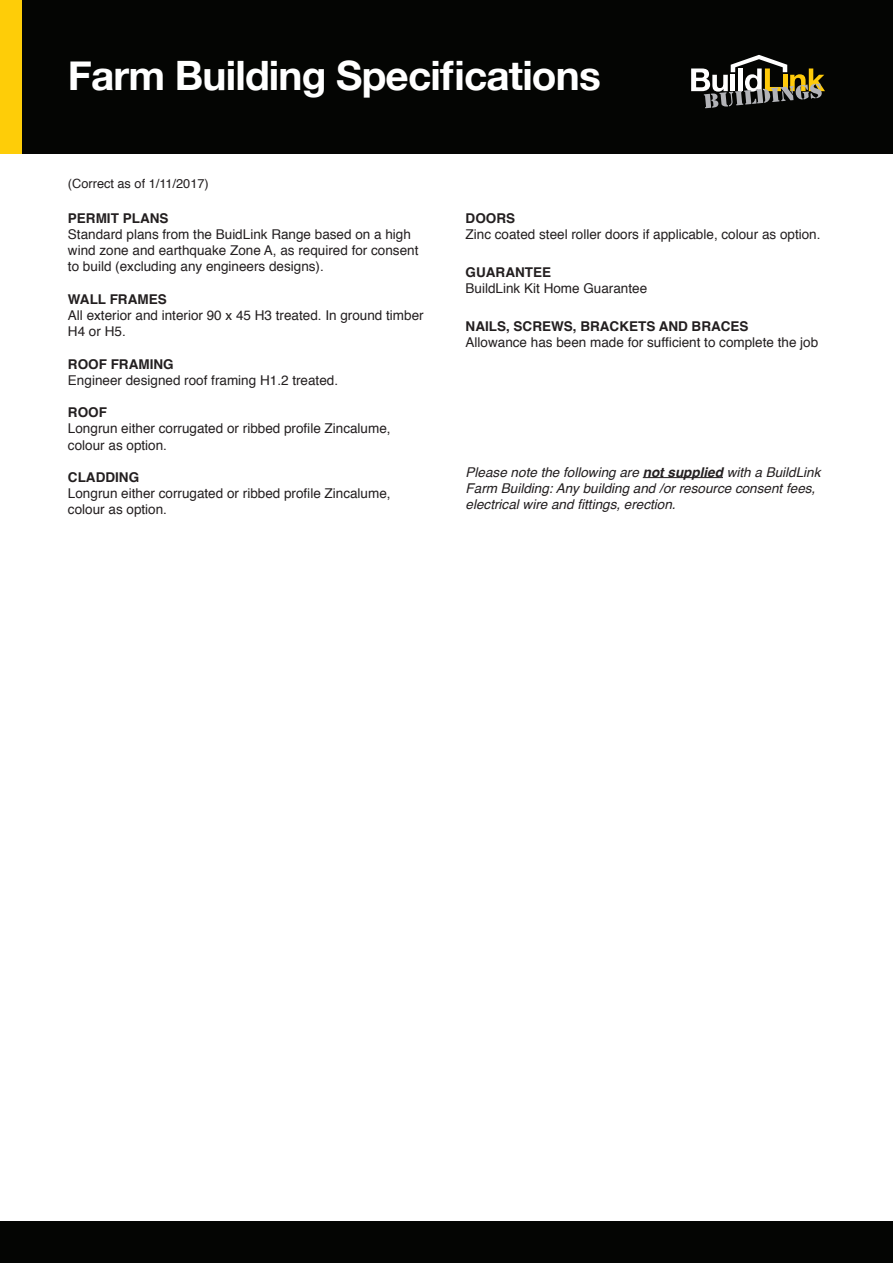
<style>
.page{position:relative;width:893px;height:1263px;background:#fff}
.page>*{position:absolute;margin:0;border:0;box-sizing:border-box;transform-origin:0 0}
.t1{font:700 40.5px "Helvetica Neue";letter-spacing:-.02em;color:#fff}
.t2{font:13.5px/16.2px "Helvetica";color:#231f20}
.t3{font:italic 13.5px/16.2px "Helvetica";color:#231f20}
.t4{font:700 13.5px "Helvetica";color:#231f20}
.t5{font:12.75px "Helvetica";color:#231f20}
.s1{font-weight:700}
</style>
<div class="page">
<div style="left:0;top:0;width:893px;height:154px;background:#040503"></div>
<svg style="left:691px;top:55px;width:134px;height:53px"></svg>
<div style="left:0;top:0;width:22px;height:154px;background:#fecd08"></div>
<hr style="left:643px;top:477px;width:80px;height:1px;background:#231f20">
<div style="left:0;top:1221px;width:893px;height:42px;background:#040503"></div>
<p class="t1" style="left:68px;top:44px;width:534px">Farm Building Specifications</p>
<p class="t5" style="left:68px;top:174px;width:142px">(Correct as of 1/11/2017)</p>
<p class="t4" style="left:68px;top:207px;width:102px">PERMIT PLANS</p>
<p class="t2" style="left:68px;top:226px;width:352px">Standard plans from the BuidLink Range based on a high wind zone and earthquake Zone A, as required for consent to build (excluding any engineers designs).</p>
<p class="t4" style="left:68px;top:288px;width:100px">WALL FRAMES</p>
<p class="t2" style="left:68px;top:307px;width:357px">All exterior and interior 90 x 45 H3 treated. In ground timber<br>H4 or H5.</p>
<p class="t4" style="left:68px;top:353px;width:107px">ROOF FRAMING</p>
<p class="t2" style="left:68px;top:372px;width:272px">Engineer designed roof framing H1.2 treated.</p>
<p class="t4" style="left:68px;top:401px;width:41px">ROOF</p>
<p class="t2" style="left:68px;top:421px;width:324px">Longrun either corrugated or ribbed profile Zincalume, colour as option.</p>
<p class="t4" style="left:68px;top:466px;width:73px">CLADDING</p>
<p class="t2" style="left:68px;top:486px;width:324px">Longrun either corrugated or ribbed profile Zincalume, colour as option.</p>
<p class="t4" style="left:466px;top:207px;width:51px">DOORS</p>
<p class="t2" style="left:466px;top:226px;width:356px">Zinc coated steel roller doors if applicable, colour as option.</p>
<p class="t4" style="left:466px;top:261px;width:87px">GUARANTEE</p>
<p class="t2" style="left:466px;top:280px;width:183px">BuildLink Kit Home Guarantee</p>
<p class="t4" style="left:466px;top:315px;width:285px">NAILS, SCREWS, BRACKETS AND BRACES</p>
<p class="t2" style="left:466px;top:334px;width:354px">Allowance has been made for sufficient to complete the job</p>
<p class="t3" style="left:466px;top:464px;width:356px">Please note the following are <span class="s1">not supplied</span> with a BuildLink<br>Farm Building: Any building and /or resource consent fees, electrical wire and fittings, erection.</p>
</div>
